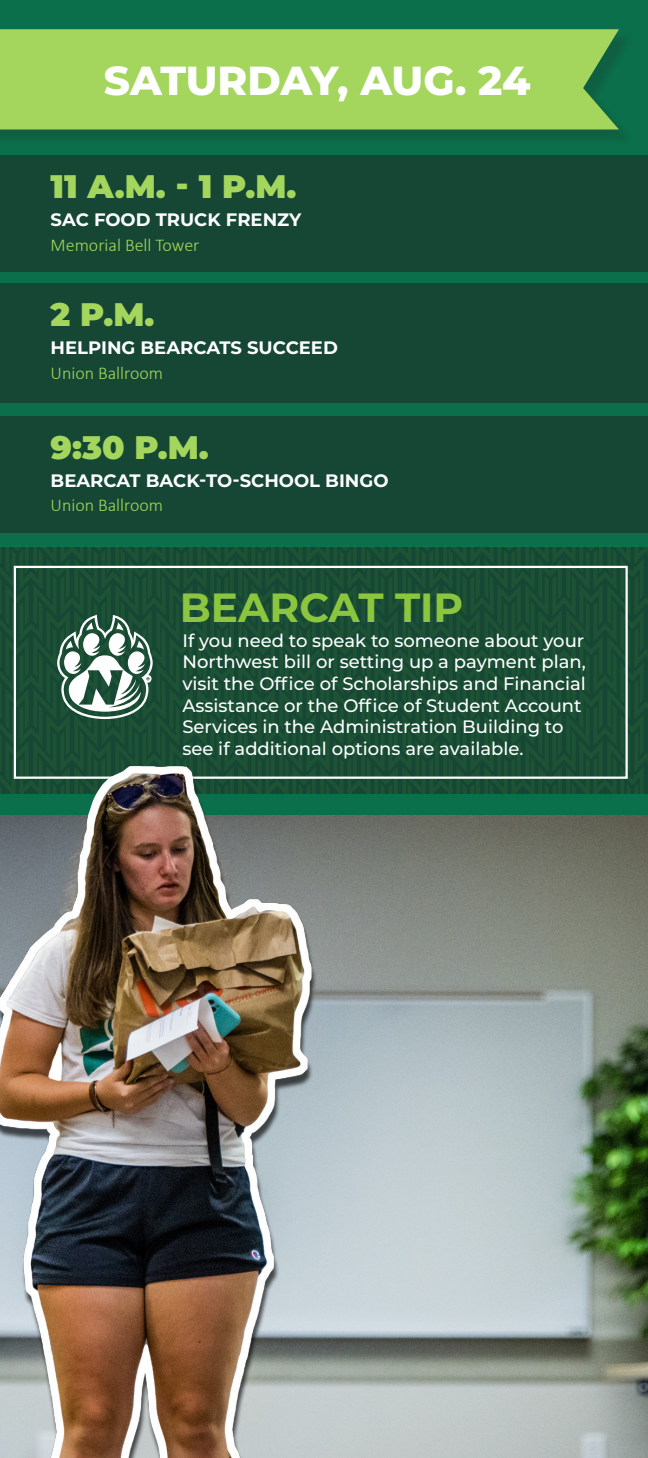
<style>
.page{position:relative;width:648px;height:1458px;background:#0b6f4b}
.page>*{position:absolute;margin:0;border:0;box-sizing:border-box;transform-origin:0 0}
.Body_copy{font:700 40.73px "Montserrat";color:#8bc63e}
.Name_of_Day{font:800 40.5px "Montserrat";letter-spacing:-.01em;color:#fff}
.t1{font:900 32.62px "Montserrat";color:#a4d65e}
.t2{font:500 18px/21.6px "Montserrat";color:#fff}
.Event_notes{font:700 18px/24.8px "Montserrat";color:#fff}
.s1{font-family:"Calibri";font-weight:300;color:#a4d65e}
</style>
<div class="page">
<div style="left:0;top:32px;width:635px;height:113px;background:#0d6545"></div>
<div style="left:0;top:29px;width:619px;height:101px;background:#a4d65e"></div>
<div style="left:0;top:416px;width:648px;height:117px;background:#154734"></div>
<div style="left:0;top:156px;width:648px;height:116px;background:#154734"></div>
<div style="left:0;top:284px;width:648px;height:119px;background:#154734"></div>
<img style="left:393px;top:816px;width:255px;height:642px">
<div style="left:0;top:547px;width:648px;height:247px;background:#1a4d34"></div>
<div style="left:14px;top:566px;width:614px;height:213px;border:2px solid #fff"></div>
<svg style="left:60px;top:615px;width:90px;height:33px"></svg>
<img style="left:0;top:648px;width:393px;height:810px">
<hr style="left:647px;top:1230px;width:1px;height:213px;background:#154734">
<p class="Name_of_Day" style="left:104px;top:51px;width:428px">SATURDAY, AUG. 24</p>
<p class="t1" style="left:51px;top:162px;width:247px">11 A.M. - 1 P.M.</p>
<p class="Event_notes" style="left:51px;top:206px;width:252px">SAC FOOD TRUCK FRENZY<br><span class="s1">Memorial Bell Tower</span></p>
<p class="t1" style="left:51px;top:290px;width:105px">2 P.M.</p>
<p class="Event_notes" style="left:51px;top:334px;width:289px">HELPING BEARCATS SUCCEED<br><span class="s1">Union Ballroom</span></p>
<p class="t1" style="left:51px;top:423px;width:160px">9:30 P.M.</p>
<p class="Event_notes" style="left:51px;top:467px;width:339px">BEARCAT BACK-TO-SCHOOL BINGO<br><span class="s1">Union Ballroom</span></p>
<p class="Body_copy" style="left:180px;top:578px;width:285px">BEARCAT TIP</p>
<p class="t2" style="left:182px;top:629px;width:405px">If you need to speak to someone about your Northwest bill or setting up a payment plan, visit the Office of Scholarships and Financial Assistance or the Office of Student Account Services in the Administration Building to see if additional options are available.</p>
</div>
